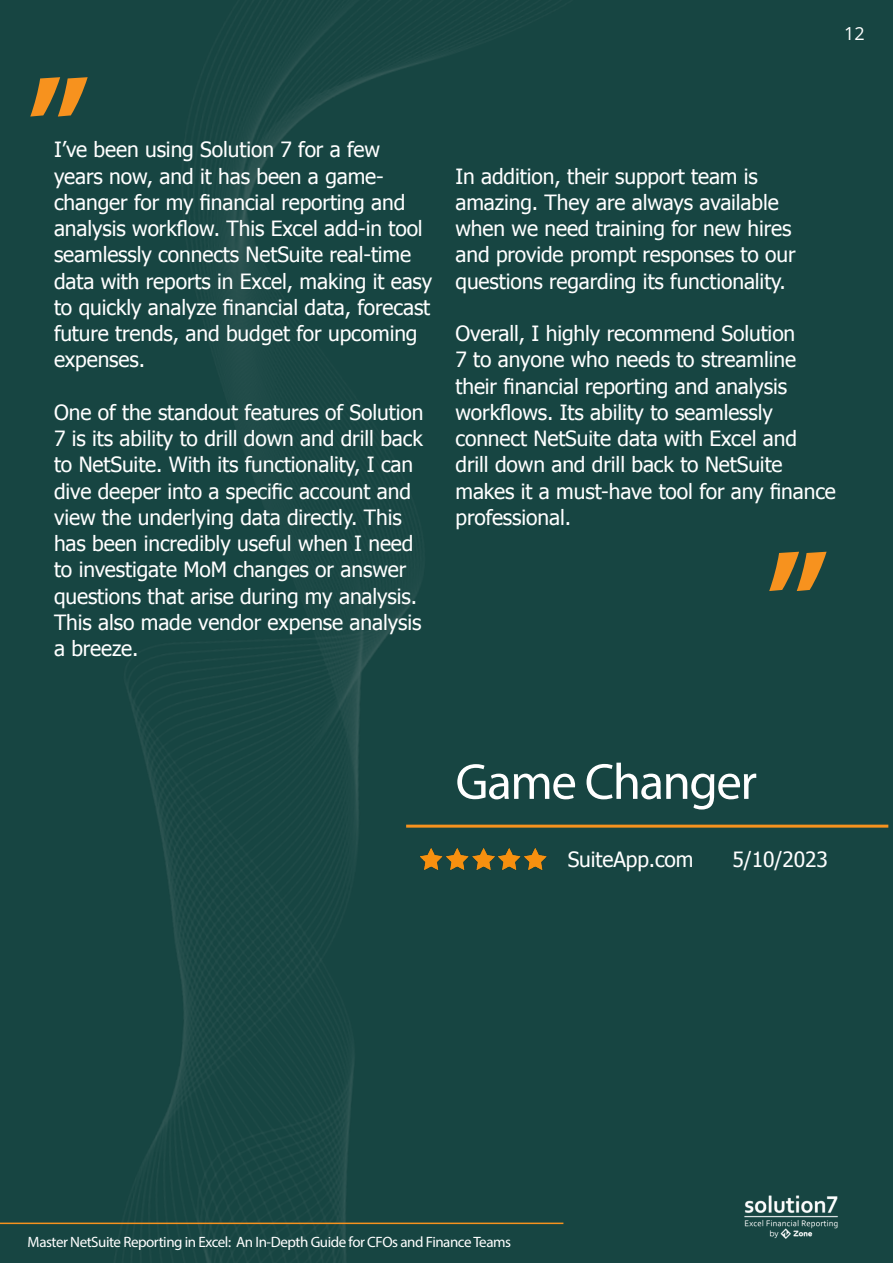
<style>
.page{position:relative;width:893px;height:1263px;background:#174542}
.page>*{position:absolute;margin:0;border:0;box-sizing:border-box;transform-origin:0 0}
.t1{font:700 141px "Myriad Pro";color:#f7921e}
.t2{font:51px "Myriad Pro";letter-spacing:-.03em;color:#fff}
.t3{font:21px/26.2px "Tahoma";letter-spacing:-.005em;color:#fff}
.t4{font:18px "Open Sans";color:#fff}
.t5{font:15px "Myriad Pro";letter-spacing:-.03em;color:#fff}
</style>
<div class="page">
<hr style="left:406px;top:825px;width:482px;height:3px;background:#f7921e">
<img style="left:417px;top:844px;width:134px;height:32px">
<hr style="left:0;top:1222px;width:563px;height:2px;background:#f7921e">
<h1 class="t1" style="left:27px;top:34px;width:66px">”</h1>
<p class="t3" style="left:54px;top:136px;width:380px">I’ve been using Solution 7 for a few years now, and it has been a game&shy;changer for my financial reporting and analysis workflow. This Excel add-in tool seamlessly connects NetSuite real-time data with reports in Excel, making it easy to quickly analyze financial data, forecast future trends, and budget for upcoming expenses.</p>
<p class="t3" style="left:54px;top:398px;width:371px">One of the standout features of Solution 7 is its ability to drill down and drill back to NetSuite. With its functionality, I can dive deeper into a specific account and view the underlying data directly. This has been incredibly useful when I need to investigate MoM changes or answer questions that arise during my analysis.<br>This also made vendor expense analysis a breeze.</p>
<p class="t4" style="left:844px;top:21px;width:22px">12</p>
<p class="t3" style="left:455px;top:162px;width:342px">In addition, their support team is amazing. They are always available when we need training for new hires and provide prompt responses to our questions regarding its functionality.</p>
<p class="t3" style="left:455px;top:319px;width:382px">Overall, I highly recommend Solution<br>7 to anyone who needs to streamline their financial reporting and analysis workflows. Its ability to seamlessly connect NetSuite data with Excel and<br>drill down and drill back to NetSuite makes it a must-have tool for any finance professional.</p>
<h1 class="t1" style="left:766px;top:509px;width:66px">”</h1>
<h2 class="t2" style="left:455px;top:750px;width:303px">Game Changer</h2>
<p class="t3" style="left:568px;top:845px;width:127px">SuiteApp.com</p>
<p class="t3" style="left:732px;top:845px;width:97px">5/10/2023</p>
<p class="t5" style="left:28px;top:1232px;width:485px">Master NetSuite Reporting in Excel: An In-Depth Guide for CFOs and Finance Teams</p>
</div>
